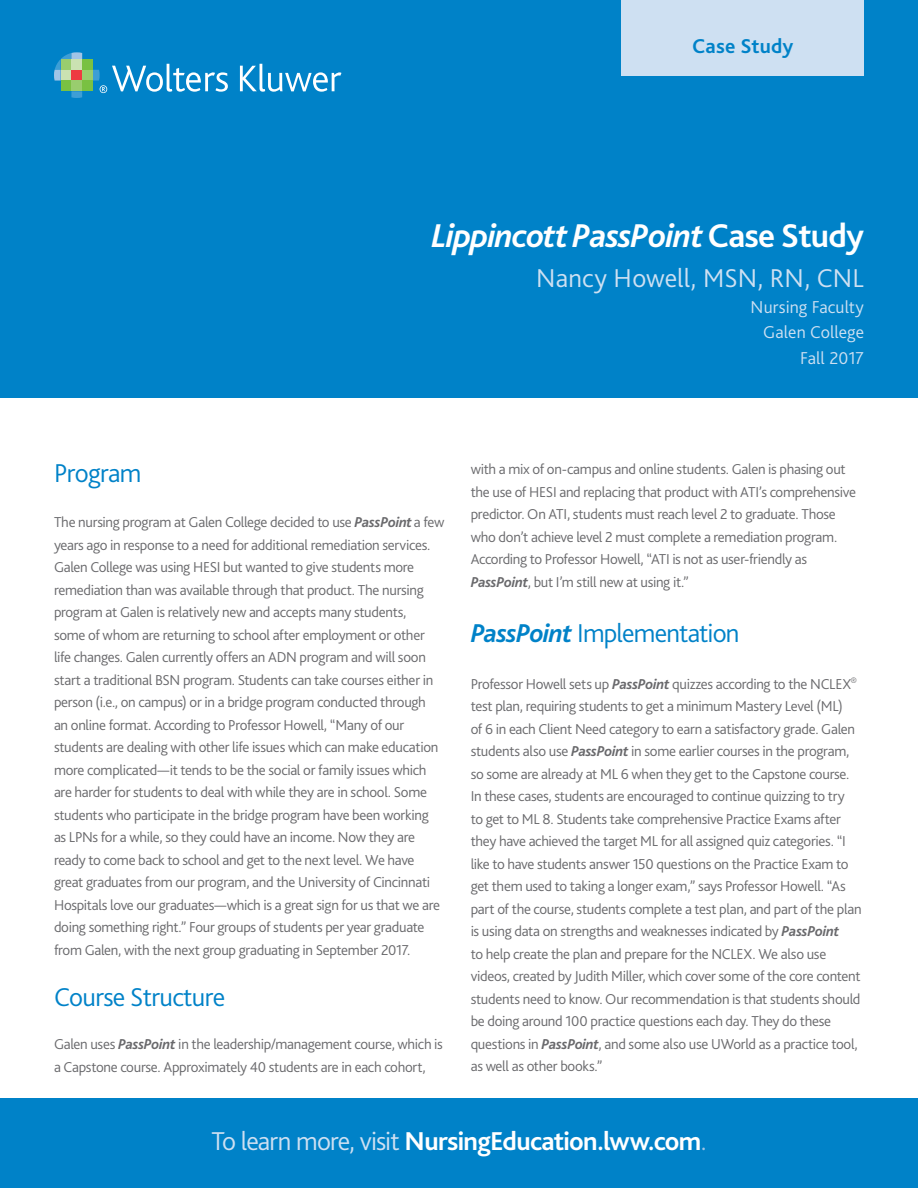
<style>
.page{position:relative;width:918px;height:1188px;background:#fff}
.page>*{position:absolute;margin:0;border:0;box-sizing:border-box;transform-origin:0 0}
.t1{font:italic 700 34.5px "Bliss Pro";letter-spacing:-.025em;color:#fff}
.t2{font:300 27px "Bliss 2";letter-spacing:-.025em;color:#0082c8}
.t3{font:700 27px "Bliss 2";letter-spacing:-.03em;color:#fff}
.t4{font:300 27px "Bliss 2";letter-spacing:.005em;color:#cee0f2}
.Sub-head{font:700 21px "Bliss 2";letter-spacing:.01em;color:#0082c8}
.t5{font:300 18px "Bliss 2";color:#cee0f2}
.t6{font:300 15px/22.5px "Bliss 2";letter-spacing:-.02em;color:#69696c}
.s1{font-family:"Bliss 2";font-style:normal}
.s2{font-family:"Bliss Pro";font-weight:700;font-style:italic}
.s3{font-weight:300;color:#cee0f2}
.s4{font-weight:300;color:#a1c4e6}
</style>
<div class="page">
<div style="left:0;top:0;width:918px;height:397px;background:#0082c8"></div>
<div style="left:622px;top:0;width:242px;height:75px;background:#cee0f2"></div>
<svg style="left:240px;top:64px;width:101px;height:28px"></svg>
<svg style="left:54px;top:52px;width:174px;height:46px"></svg>
<div style="left:61px;top:59px;width:10px;height:11px;background:#99cd6e"></div>
<div style="left:61px;top:70px;width:10px;height:11px;background:#cae2b2"></div>
<div style="left:61px;top:81px;width:10px;height:10px;background:#79c142"></div>
<div style="left:71px;top:59px;width:11px;height:11px;background:#cae2b2"></div>
<div style="left:71px;top:70px;width:11px;height:11px;background:#ee3a41"></div>
<div style="left:71px;top:81px;width:11px;height:10px;background:#99cd6e"></div>
<div style="left:82px;top:59px;width:11px;height:11px;background:#79c142"></div>
<div style="left:82px;top:70px;width:11px;height:11px;background:#99cd6e"></div>
<div style="left:82px;top:81px;width:11px;height:10px;background:#79c142"></div>
<div style="left:0;top:1098px;width:918px;height:90px;background:#0082c8"></div>
<p class="Sub-head" style="left:692px;top:33px;width:103px">Case Study</p>
<p class="t1" style="left:432px;top:214px;width:434px">Lippincott PassPoint <span class="s1">Case Study</span></p>
<p class="t4" style="left:536px;top:262px;width:329px">Nancy Howell, MSN, RN, CNL</p>
<p class="t5" style="left:751px;top:296px;width:115px">Nursing Faculty</p>
<p class="t5" style="left:763px;top:321px;width:102px">Galen College</p>
<p class="t5" style="left:800px;top:347px;width:65px">Fall 2017</p>
<p class="t2" style="left:54px;top:457px;width:89px">Program</p>
<p class="t6" style="left:54px;top:511px;width:392px">The nursing program at Galen College decided to use <span class="s2">PassPoint</span> a few years ago in response to a need for additional remediation services.<br>Galen College was using HESI but wanted to give students more remediation than was available through that product. The nursing program at Galen is relatively new and accepts many students,<br>some of whom are returning to school after employment or other life changes. Galen currently offers an ADN program and will soon start a traditional BSN program. Students can take courses either in person (i.e., on campus) or in a bridge program conducted through<br>an online format. According to Professor Howell, “Many of our students are dealing with other life issues which can make education more complicated—it tends to be the social or family issues which are harder for students to deal with while they are in school. Some students who participate in the bridge program have been working as LPNs for a while, so they could have an income. Now they are ready to come back to school and get to the next level. We have great graduates from our program, and the University of Cincinnati Hospitals love our graduates—which is a great sign for us that we are doing something right.” Four groups of students per year graduate from Galen, with the next group graduating in September 2017.</p>
<p class="t2" style="left:54px;top:980px;width:173px">Course Structure</p>
<p class="t6" style="left:54px;top:1033px;width:390px">Galen uses <span class="s2">PassPoint</span> in the leadership/management course, which is a Capstone course. Approximately 40 students are in each cohort,</p>
<p class="t6" style="left:471px;top:458px;width:387px">with a mix of on-campus and online students. Galen is phasing out the use of HESI and replacing that product with ATI’s comprehensive predictor. On ATI, students must reach level 2 to graduate. Those who don’t achieve level 2 must complete a remediation program.<br>According to Professor Howell, “ATI is not as user-friendly as <span class="s2">PassPoint</span>, but I’m still new at using it.”</p>
<p class="t2" style="left:471px;top:617px;width:270px"><span class="s2">PassPoint</span> Implementation</p>
<p class="t6" style="left:471px;top:672px;width:392px">Professor Howell sets up <span class="s2">PassPoint</span> quizzes according to the NCLEX<sup>® </sup>test plan, requiring students to get a minimum Mastery Level (ML)<br>of 6 in each Client Need category to earn a satisfactory grade. Galen students also use <span class="s2">PassPoint</span> in some earlier courses in the program, so some are already at ML 6 when they get to the Capstone course.<br>In these cases, students are encouraged to continue quizzing to try<br>to get to ML 8. Students take comprehensive Practice Exams after they have achieved the target ML for all assigned quiz categories. “I like to have students answer 150 questions on the Practice Exam to get them used to taking a longer exam,” says Professor Howell. “As part of the course, students complete a test plan, and part of the plan is using data on strengths and weaknesses indicated by <span class="s2">PassPoint<br></span>to help create the plan and prepare for the NCLEX. We also use videos, created by Judith Miller, which cover some of the core content students need to know. Our recommendation is that students should be doing around 100 practice questions each day. They do these questions in <span class="s2">PassPoint</span>, and some also use UWorld as a practice tool, as well as other books.”</p>
<p class="t3" style="left:211px;top:1124px;width:497px"><span class="s3">To learn more, visit</span> NursingEducation.lww.com<span class="s4">.</span></p>
</div>
